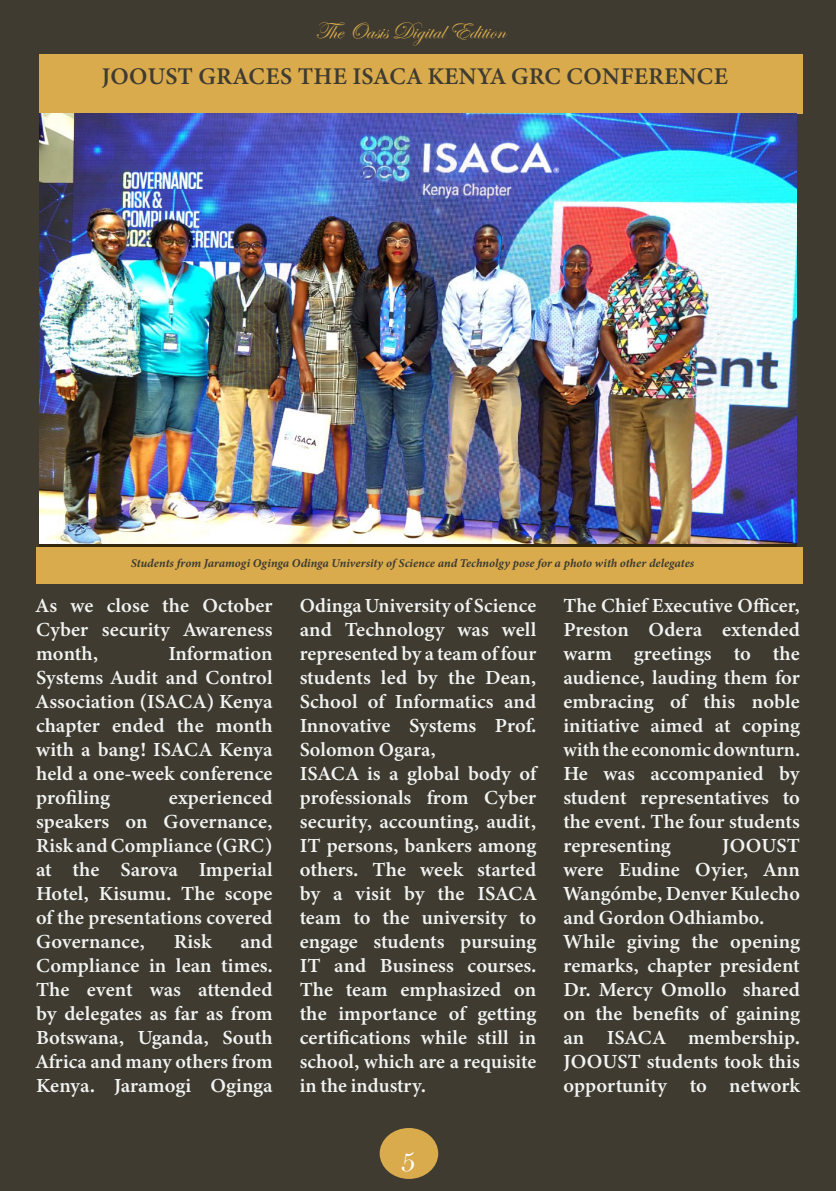
<style>
.page{position:relative;width:836px;height:1191px;background:#fff}
.page>*{position:absolute;margin:0;border:0;box-sizing:border-box;transform-origin:0 0}
.t1{font:32px "Bell";color:#fff}
.t2{font:24px "Minion Variable Concept";letter-spacing:.01em;color:#3f3b30}
.t3{font:24px "Edwardian Script ITC";color:#d9ab4d}
.t4{font:20px/24px "Minion Variable Concept";color:#f2f4f3;text-align:justify}
.t5{font:italic 12px "Minion Variable Concept";color:#3f3b30}
</style>
<div class="page">
<div style="left:0;top:0;width:835px;height:1191px;background:#3f3b30"></div>
<div style="left:379px;top:1128px;width:59px;height:51px;background:#d9ab4d;border-radius:50%"></div>
<div style="left:39px;top:54px;width:763px;height:60px;background:#d9ab4d"></div>
<img style="left:39px;top:114px;width:757px;height:429px">
<div style="left:36px;top:547px;width:766px;height:37px;background:#d9ab4d"></div>
<p class="t3" style="left:315px;top:18px;width:192px">The Oasis Digital Edition</p>
<p class="t2" style="left:102px;top:60px;width:627px">JOOUST GRACES THE ISACA KENYA GRC CONFERENCE</p>
<p class="t5" style="left:131px;top:555px;width:564px">Students from Jaramogi Oginga Odinga University of Science and Technolgy pose for a photo with other delegates</p>
<p class="t4" style="left:36px;top:593px;width:238px">As we close the October Cyber security Awareness month,</p>
<p class="t4" style="left:36px;top:641px;width:238px;text-indent:132px">Information Systems Audit and Control Association (ISACA) Kenya chapter ended the month with a bang! ISACA Kenya held a one-week conference profiling</p>
<p class="t4" style="left:36px;top:785px;width:238px;text-indent:133px">experienced speakers on Governance, Risk and Compliance (GRC) at the Sarova Imperial Hotel, Kisumu. The scope of the presentations covered Governance,</p>
<p class="t4" style="left:36px;top:929px;width:238px;text-indent:204px">and Compliance in lean times.<br>The event was attended by delegates as far as from Botswana, Uganda, South Africa and many others from Kenya. Jaramogi Oginga</p>
<p class="t4" style="left:174px;top:929px;width:39px">Risk</p>
<p class="t4" style="left:299px;top:593px;width:238px">Odinga University of Science and Technology was well represented by a team of four students led by the Dean, School of Informatics and Innovative Systems Prof.<br>Solomon Ogara,</p>
<p class="t4" style="left:299px;top:761px;width:238px">ISACA is a global body of professionals from Cyber security, accounting, audit, IT persons, bankers among others. The week started by a visit by the ISACA team to the university to engage students pursuing IT and Business courses.<br>The team emphasized on the importance of getting certifications while still in school, which are a requisite in the industry.</p>
<h1 class="t1" style="left:400px;top:1142px;width:17px">5</h1>
<p class="t4" style="left:563px;top:593px;width:238px">The Chief Executive Officer, Preston Odera extended warm greetings to the audience, lauding them for embracing of this noble initiative aimed at coping with the economic downturn.<br>He was accompanied by student representatives to the event. The four students representing</p>
<p class="t4" style="left:563px;top:833px;width:238px;text-indent:159px">JOOUST were Eudine Oyier, Ann Wangómbe, Denver Kulecho and Gordon Odhiambo.</p>
<p class="t4" style="left:563px;top:929px;width:238px">While giving the opening remarks, chapter president Dr. Mercy Omollo shared on the benefits of gaining an ISACA membership.<br>JOOUST students took this opportunity to network</p>
</div>
